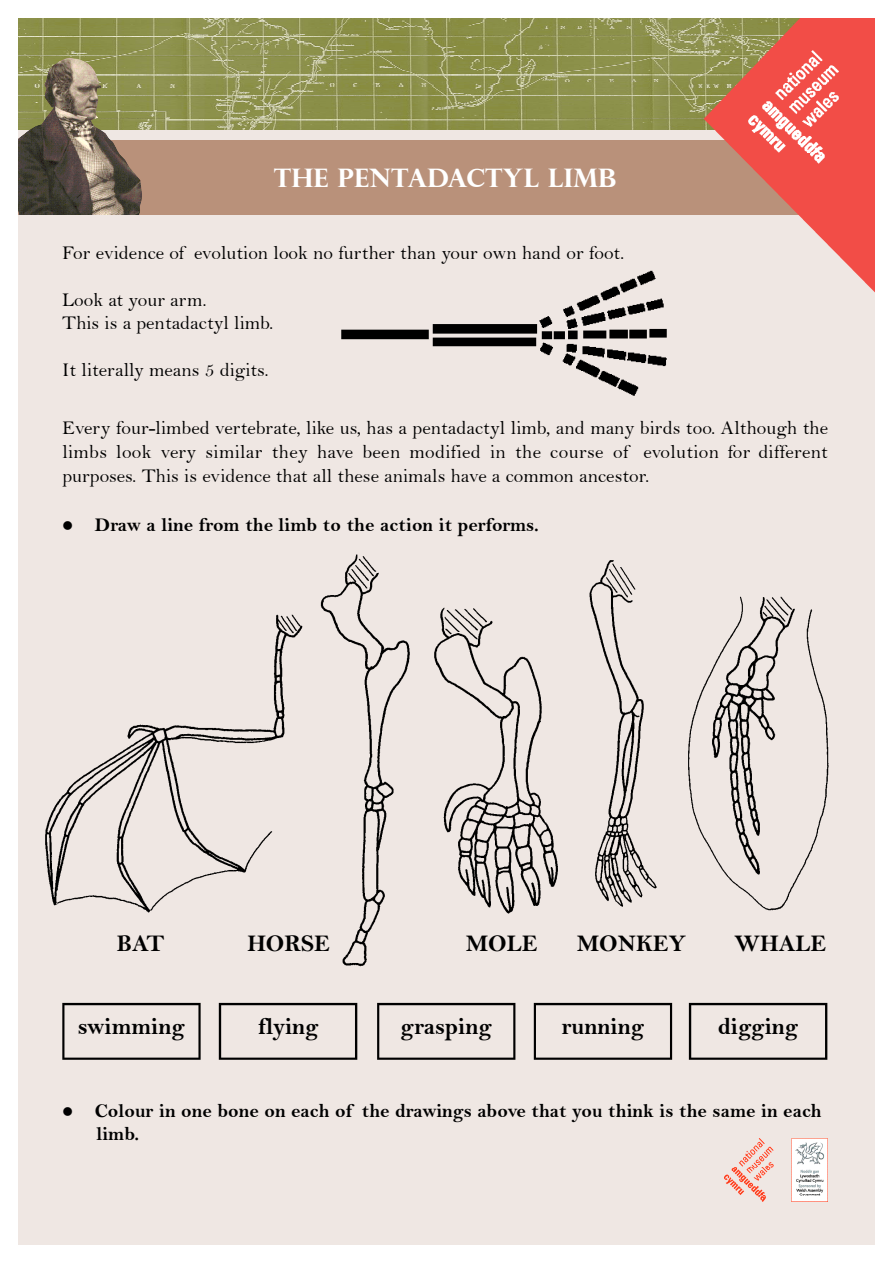
<style>
.page{position:relative;width:893px;height:1263px;background:#fff}
.page>*{position:absolute;margin:0;border:0;box-sizing:border-box;transform-origin:0 0}
.t1{font:700 25.5px "Perpetua Titling";color:#fff}
.t2{font:24px "Bell MT Bold";color:#000}
.t3{font:19.5px/24px "Bell";color:#000;text-align:justify}
.t4{font:19.5px/22.6px "Bell MT Bold";color:#000}
</style>
<div class="page">
<div style="left:18px;top:19px;width:856px;height:1226px;background:#efe7e3"></div>
<img style="left:738px;top:1139px;width:89px;height:28px">
<img style="left:724px;top:1167px;width:103px;height:34px">
<img style="left:341px;top:270px;width:326px;height:126px">
<img style="left:45px;top:614px;width:258px;height:299px">
<img style="left:320px;top:554px;width:90px;height:413px">
<img style="left:434px;top:607px;width:124px;height:307px">
<img style="left:589px;top:560px;width:68px;height:347px">
<img style="left:688px;top:596px;width:141px;height:315px">
<svg style="left:62px;top:1003px;width:139px;height:57px"></svg>
<svg style="left:219px;top:1003px;width:138px;height:57px"></svg>
<svg style="left:377px;top:1003px;width:138px;height:57px"></svg>
<svg style="left:534px;top:1003px;width:138px;height:57px"></svg>
<svg style="left:688px;top:1003px;width:139px;height:57px"></svg>
<img style="left:18px;top:19px;width:685px;height:112px">
<svg style="left:18px;top:140px;width:685px;height:75px;fill:#b9917a"></svg>
<img style="left:69px;top:58px;width:32px;height:61px">
<svg style="left:703px;top:19px;width:171px;height:273px"></svg>
<img style="left:739px;top:42px;width:108px;height:111px">
<img style="left:739px;top:153px;width:108px;height:20px">
<h1 class="t1" style="left:274px;top:168px;width:344px">THE PENTADACTYL LIMB</h1>
<p class="t3" style="left:62px;top:241px;width:563px">For evidence of evolution look no further than your own hand or foot.</p>
<p class="t3" style="left:62px;top:288px;width:213px;line-height:23.4px">Look at your arm.<br>This is a pentadactyl limb.</p>
<p class="t3" style="left:62px;top:358px;width:208px">It literally means 5 digits.</p>
<p class="t3" style="left:62px;top:417px;width:767px">Every four-limbed vertebrate, like us, has a pentadactyl limb, and many birds too. Although the limbs look very similar they have been modified in the course of evolution for different purposes. This is evidence that all these animals have a common ancestor.</p>
<p class="t4" style="left:62px;top:514px;width:478px">● Draw a line from the limb to the action it performs.</p>
<p class="t2" style="left:117px;top:931px;width:49px">BAT</p>
<p class="t2" style="left:247px;top:931px;width:84px">HORSE</p>
<p class="t2" style="left:465px;top:931px;width:73px">MOLE</p>
<p class="t2" style="left:576px;top:931px;width:111px">MONKEY</p>
<p class="t2" style="left:734px;top:931px;width:93px">WHALE</p>
<p class="t2" style="left:78px;top:1014px;width:108px">swimming</p>
<p class="t2" style="left:258px;top:1013px;width:62px">flying</p>
<p class="t2" style="left:400px;top:1013px;width:93px">grasping</p>
<p class="t2" style="left:561px;top:1013px;width:84px">running</p>
<p class="t2" style="left:717px;top:1013px;width:82px">digging</p>
<p class="t4" style="left:96px;top:1100px;width:726px;text-indent:-34px">● Colour in one bone on each of the drawings above that you think is the same in each limb.</p>
</div>
